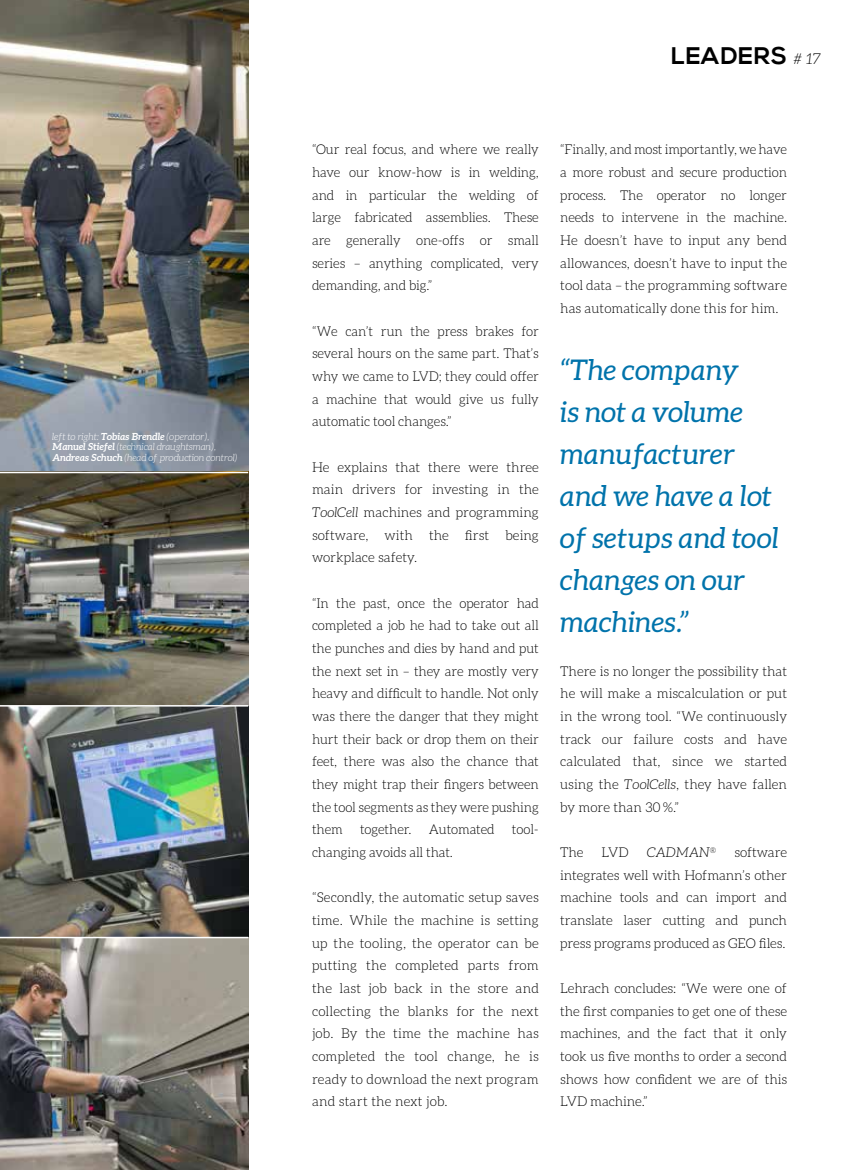
<style>
.page{position:relative;width:851px;height:1170px;background:#fff}
.page>*{position:absolute;margin:0;border:0;box-sizing:border-box;transform-origin:0 0}
.t1{font:italic 28.5px/42px "Aleo";color:#0073ab}
.t2{font:700 24px "Nexa";letter-spacing:.025em;color:#000}
.t3{font:300 13.5px/22.6px "Aleo";letter-spacing:-.01em;color:#000;text-align:justify}
.t4{font:italic 300 13.5px "Aleo";letter-spacing:-.01em;color:#000}
.t5{font:italic 300 9.75px/10.5px "Aleo";letter-spacing:-.01em;color:#fff}
.s1{font-weight:700}
.s2{font-family:"Aleo";font-weight:300;font-style:italic;font-size:15px}
.s3{font-style:italic}
</style>
<div class="page">
<img style="left:0;top:0;width:248px;height:1169px">
<hr style="left:0;top:471px;width:248px;height:2px;background:#fff">
<hr style="left:0;top:705px;width:248px;height:1px;background:#fff">
<hr style="left:0;top:936px;width:248px;height:2px;background:#fff">
<p class="t5" style="left:52px;top:431px;width:187px">left to right: <span class="s1">Tobias Brendle</span> (operator),<br><span class="s1">Manuel Stiefel</span> (technical draughtsman),<br><span class="s1">Andreas Schuch</span> (head of production control)</p>
<h2 class="t2" style="left:671px;top:42px;width:152px">LEADERS <span class="s2"># 17</span></h2>
<p class="t3" style="left:312px;top:138px;width:228px">“Our real focus, and where we really have our know-how is in welding, and in particular the welding of large fabricated assemblies. These are generally one-offs or small series – anything complicated, very demanding, and big.”</p>
<p class="t3" style="left:312px;top:319px;width:228px">“We can’t run the press brakes for several hours on the same part. That’s why we came to LVD; they could offer a machine that would give us fully automatic tool changes.”</p>
<p class="t3" style="left:312px;top:455px;width:228px">He explains that there were three main drivers for investing in the <span class="s3">ToolCell</span> machines and programming software, with the first being workplace safety.</p>
<p class="t3" style="left:312px;top:591px;width:228px">“In the past, once the operator had completed a job he had to take out all the punches and dies by hand and put the next set in – they are mostly very heavy and difficult to handle. Not only was there the danger that they might hurt their back or drop them on their feet, there was also the chance that they might trap their fingers between the tool segments as they were pushing them</p>
<p class="t3" style="left:360px;top:818px;width:53px">together.</p>
<p class="t3" style="left:429px;top:818px;width:67px">Automated</p>
<p class="t3" style="left:511px;top:818px;width:28px">tool-</p>
<p class="t3" style="left:312px;top:840px;width:142px">changing avoids all that.</p>
<p class="t3" style="left:312px;top:886px;width:228px">“Secondly, the automatic setup saves time. While the machine is setting up the tooling, the operator can be putting the completed parts from the last job back in the store and collecting the blanks for the next job. By the time the machine has completed the tool change, he is ready to download the next program and start the next job.</p>
<p class="t3" style="left:560px;top:138px;width:228px">“Finally, and most importantly, we have a more robust and secure production process. The operator no longer needs to intervene in the machine.<br>He doesn’t have to input any bend allowances, doesn’t have to input the tool data – the programming software has automatically done this for him.</p>
<h1 class="t1" style="left:560px;top:348px;width:220px">“The company<br>is not a volume manufacturer and we have a lot of setups and tool changes on our machines.”</h1>
<p class="t3" style="left:560px;top:659px;width:228px">There is no longer the possibility that he will make a miscalculation or put in the wrong tool. “We continuously track our failure costs and have calculated that, since we started using the <span class="s3">ToolCells</span>, they have fallen by more than 30%.”</p>
<p class="t3" style="left:560px;top:840px;width:25px">The</p>
<p class="t3" style="left:601px;top:840px;width:29px">LVD</p>
<p class="t4" style="left:646px;top:844px;width:71px">CADMAN<sup>®</sup></p>
<p class="t3" style="left:560px;top:840px;width:228px;text-indent:174px">software integrates well with Hofmann’s other machine tools and can import and translate laser cutting and punch press programs produced as GEO files.</p>
<p class="t3" style="left:560px;top:976px;width:228px">Lehrach concludes: “We were one of the first companies to get one of these machines, and the fact that it only took us five months to order a second shows how confident we are of this LVD machine.”</p>
</div>
